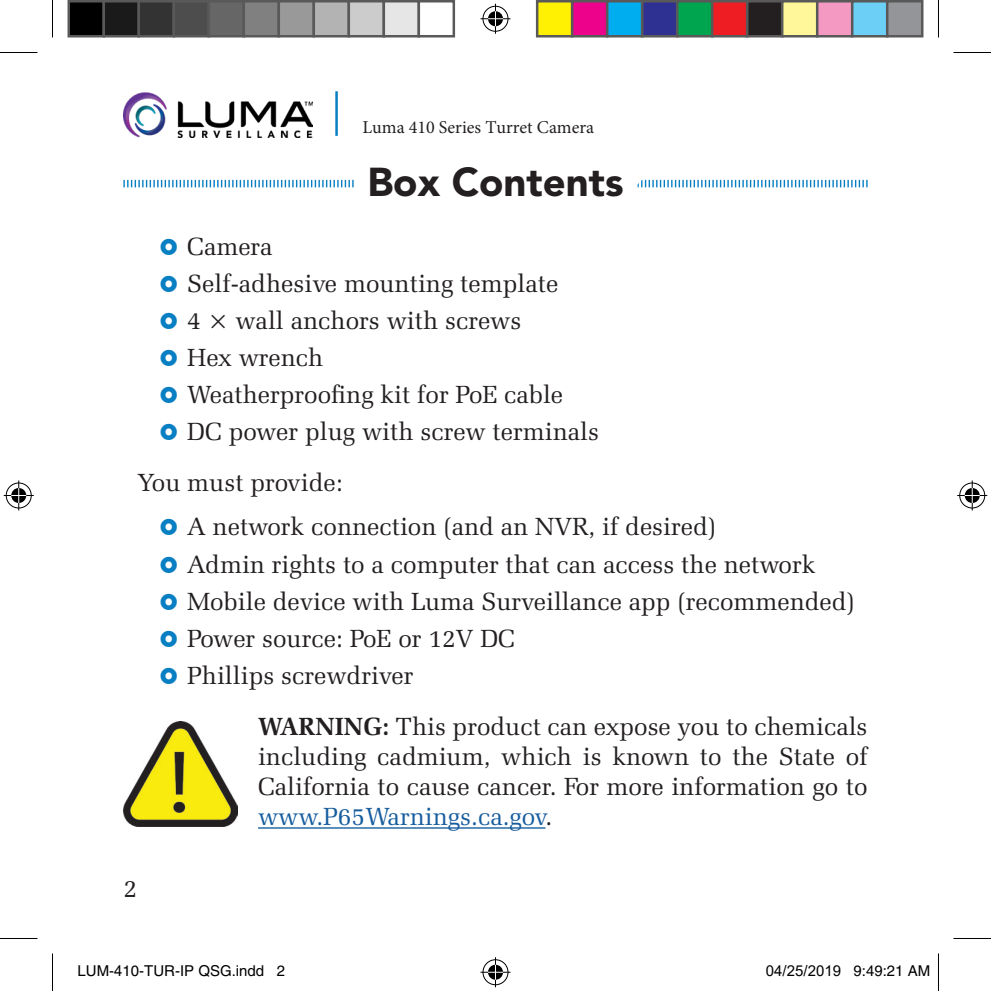
<style>
.page{position:relative;width:991px;height:991px;background:#fff}
.page>*{position:absolute;margin:0;border:0;box-sizing:border-box;transform-origin:0 0}
.Head{font:900 40px "Avenir LT Std";color:#231f20}
.t1{font:25px/30px "Zapf Elliptical 711 BT";color:#231f20;text-align:justify}
.Head-2{font:18px "Minion Pro";color:#231f20}
.t2{font:15px "Helvetica";color:#000}
.t3{font:15px "Arial";color:#000}
.s1{font-weight:700}
.s2{color:#175d9e}
.s3{font-family:"Arial"}
.s4{font-family:"Helvetica"}
</style>
<div class="page">
<img style="left:123px;top:93px;width:189px;height:29px">
<hr style="left:335px;top:91px;width:3px;height:45px;background:#097fc3">
<hr style="left:258px;top:827px;width:287px;height:2px;background:#175d9e">
<img style="left:123px;top:722px;width:115px;height:104px">
<hr style="left:0;top:52px;width:38px;height:1px;background:#000">
<hr style="left:953px;top:52px;width:38px;height:1px;background:#000">
<hr style="left:0;top:938px;width:38px;height:1px;background:#000">
<hr style="left:953px;top:938px;width:38px;height:1px;background:#000">
<hr style="left:52px;top:0;width:1px;height:38px;background:#000">
<hr style="left:52px;top:953px;width:1px;height:38px;background:#000">
<hr style="left:938px;top:0;width:1px;height:38px;background:#000">
<hr style="left:938px;top:953px;width:1px;height:38px;background:#000">
<div style="left:481px;top:5px;width:28px;height:28px;border:3px solid #fff;border-radius:50%"></div>
<hr style="left:480px;top:17px;width:30px;height:3px;background:#fff">
<hr style="left:494px;top:4px;width:3px;height:30px;background:#fff">
<div style="left:486px;top:10px;width:18px;height:18px;border:3px solid #fff;border-radius:50%"></div>
<div style="left:483px;top:6px;width:25px;height:26px;border:1px solid #000;border-radius:50%"></div>
<hr style="left:480px;top:18px;width:30px;height:1px;background:#000">
<hr style="left:495px;top:4px;width:1px;height:30px;background:#000">
<svg style="left:488px;top:11px;width:15px;height:15px"></svg>
<div style="left:481px;top:958px;width:28px;height:28px;border:3px solid #fff;border-radius:50%"></div>
<hr style="left:480px;top:971px;width:30px;height:3px;background:#fff">
<hr style="left:494px;top:957px;width:3px;height:30px;background:#fff">
<div style="left:486px;top:963px;width:18px;height:18px;border:3px solid #fff;border-radius:50%"></div>
<div style="left:483px;top:959px;width:25px;height:26px;border:1px solid #000;border-radius:50%"></div>
<hr style="left:480px;top:972px;width:30px;height:1px;background:#000">
<hr style="left:495px;top:957px;width:1px;height:30px;background:#000">
<svg style="left:488px;top:965px;width:15px;height:15px"></svg>
<div style="left:5px;top:481px;width:28px;height:28px;border:3px solid #fff;border-radius:50%"></div>
<hr style="left:4px;top:494px;width:30px;height:3px;background:#fff">
<hr style="left:17px;top:480px;width:3px;height:30px;background:#fff">
<div style="left:10px;top:486px;width:18px;height:18px;border:3px solid #fff;border-radius:50%"></div>
<div style="left:6px;top:483px;width:26px;height:25px;border:1px solid #000;border-radius:50%"></div>
<hr style="left:4px;top:495px;width:30px;height:1px;background:#000">
<hr style="left:18px;top:480px;width:1px;height:30px;background:#000">
<svg style="left:11px;top:488px;width:15px;height:15px"></svg>
<div style="left:958px;top:481px;width:28px;height:28px;border:3px solid #fff;border-radius:50%"></div>
<hr style="left:957px;top:494px;width:30px;height:3px;background:#fff">
<hr style="left:971px;top:480px;width:3px;height:30px;background:#fff">
<div style="left:963px;top:486px;width:18px;height:18px;border:3px solid #fff;border-radius:50%"></div>
<div style="left:959px;top:483px;width:26px;height:25px;border:1px solid #000;border-radius:50%"></div>
<hr style="left:957px;top:495px;width:30px;height:1px;background:#000">
<hr style="left:972px;top:480px;width:1px;height:30px;background:#000">
<svg style="left:965px;top:488px;width:15px;height:15px"></svg>
<div style="left:69px;top:1px;width:35px;height:35px;background:#000"></div>
<div style="left:68px;top:0;width:37px;height:38px;border:2px solid #595959"></div>
<div style="left:104px;top:1px;width:35px;height:35px;background:#1a1a1a"></div>
<div style="left:102px;top:0;width:38px;height:38px;border:2px solid #595959"></div>
<div style="left:139px;top:1px;width:35px;height:35px;background:#333"></div>
<div style="left:138px;top:0;width:37px;height:38px;border:2px solid #595959"></div>
<div style="left:174px;top:1px;width:35px;height:35px;background:#4d4d4d"></div>
<div style="left:172px;top:0;width:38px;height:38px;border:2px solid #595959"></div>
<div style="left:209px;top:1px;width:35px;height:35px;background:#666"></div>
<div style="left:208px;top:0;width:37px;height:38px;border:2px solid #595959"></div>
<div style="left:244px;top:1px;width:35px;height:35px;background:#808080"></div>
<div style="left:242px;top:0;width:38px;height:38px;border:2px solid #595959"></div>
<div style="left:279px;top:1px;width:35px;height:35px;background:#999"></div>
<div style="left:278px;top:0;width:37px;height:38px;border:2px solid #595959"></div>
<div style="left:314px;top:1px;width:35px;height:35px;background:#b3b3b3"></div>
<div style="left:312px;top:0;width:38px;height:38px;border:2px solid #595959"></div>
<div style="left:349px;top:1px;width:35px;height:35px;background:#ccc"></div>
<div style="left:348px;top:0;width:37px;height:38px;border:2px solid #595959"></div>
<div style="left:384px;top:1px;width:35px;height:35px;background:#e6e6e6"></div>
<div style="left:382px;top:0;width:38px;height:38px;border:2px solid #595959"></div>
<div style="left:418px;top:0;width:37px;height:38px;border:2px solid #595959"></div>
<div style="left:537px;top:1px;width:35px;height:35px;background:#fff101"></div>
<div style="left:536px;top:0;width:37px;height:38px;border:2px solid #595959"></div>
<div style="left:572px;top:1px;width:35px;height:35px;background:#ed028c"></div>
<div style="left:571px;top:0;width:37px;height:38px;border:2px solid #595959"></div>
<div style="left:607px;top:1px;width:35px;height:35px;background:#00aeef"></div>
<div style="left:606px;top:0;width:37px;height:38px;border:2px solid #595959"></div>
<div style="left:642px;top:1px;width:35px;height:35px;background:#2e3092"></div>
<div style="left:641px;top:0;width:37px;height:38px;border:2px solid #595959"></div>
<div style="left:677px;top:1px;width:35px;height:35px;background:#00a54f"></div>
<div style="left:676px;top:0;width:37px;height:38px;border:2px solid #595959"></div>
<div style="left:712px;top:1px;width:35px;height:35px;background:#ee1d23"></div>
<div style="left:711px;top:0;width:37px;height:38px;border:2px solid #595959"></div>
<div style="left:747px;top:1px;width:35px;height:35px;background:#231f20"></div>
<div style="left:746px;top:0;width:37px;height:38px;border:2px solid #595959"></div>
<div style="left:782px;top:1px;width:35px;height:35px;background:#fff79a"></div>
<div style="left:781px;top:0;width:37px;height:38px;border:2px solid #595959"></div>
<div style="left:817px;top:1px;width:35px;height:35px;background:#f499c2"></div>
<div style="left:816px;top:0;width:37px;height:38px;border:2px solid #595959"></div>
<div style="left:852px;top:1px;width:35px;height:35px;background:#6bcff6"></div>
<div style="left:851px;top:0;width:37px;height:38px;border:2px solid #595959"></div>
<div style="left:887px;top:1px;width:35px;height:35px;background:#939598"></div>
<div style="left:886px;top:0;width:37px;height:38px;border:2px solid #595959"></div>
<div style="left:132px;top:966px;width:6px;height:9px;border:1px solid #fff;border-radius:50%"></div>
<div style="left:131px;top:965px;width:8px;height:12px;border:1px solid #fff;border-radius:50%"></div>
<div style="left:166px;top:966px;width:5px;height:9px;border:1px solid #fff;border-radius:50%"></div>
<div style="left:165px;top:965px;width:8px;height:12px;border:1px solid #fff;border-radius:50%"></div>
<div style="left:817px;top:966px;width:6px;height:9px;border:1px solid #fff;border-radius:50%"></div>
<div style="left:816px;top:965px;width:8px;height:12px;border:1px solid #fff;border-radius:50%"></div>
<svg style="left:123px;top:122px;width:744px;height:66px"></svg>
<p class="Head-2" style="left:362px;top:115px;width:233px">Luma 410 Series Turret Camera</p>
<p class="Head" style="left:367px;top:158px;width:258px">Box Contents</p>
<p class="t1" style="left:187px;top:231px;width:87px">Camera</p>
<p class="t1" style="left:187px;top:268px;width:373px">Self-adhesive mounting template</p>
<p class="t1" style="left:187px;top:305px;width:336px">4 × wall anchors with screws</p>
<p class="t1" style="left:187px;top:342px;width:138px">Hex wrench</p>
<p class="t1" style="left:187px;top:379px;width:377px">Weatherproofing kit for PoE cable</p>
<p class="t1" style="left:187px;top:416px;width:413px">DC power plug with screw terminals</p>
<p class="t1" style="left:138px;top:467px;width:206px">You must provide:</p>
<p class="t1" style="left:187px;top:512px;width:530px">A network connection (and an NVR, if desired)</p>
<p class="t1" style="left:187px;top:549px;width:630px">Admin rights to a computer that can access the network</p>
<p class="t1" style="left:187px;top:586px;width:669px">Mobile device with Luma Surveillance app (recommended)</p>
<p class="t1" style="left:187px;top:623px;width:329px">Power source: PoE or 12V DC</p>
<p class="t1" style="left:187px;top:660px;width:228px">Phillips screwdriver</p>
<p class="t1" style="left:258px;top:711px;width:611px"><span class="s1">WARNING:</span> This product can expose you to chemicals including cadmium, which is known to the State of California to cause cancer. For more information go to <span class="s2">www.P65Warnings.ca.gov</span>.</p>
<p class="t1" style="left:123px;top:873px;width:15px">2</p>
<p class="t2" style="left:78px;top:962px;width:209px">LUM-<span class="s3">4</span>10-TUR-IP QSG.indd 2</p>
<p class="t3" style="left:766px;top:960px;width:166px">04/25/2019 <span class="s4">9:49:21 AM</span></p>
</div>
